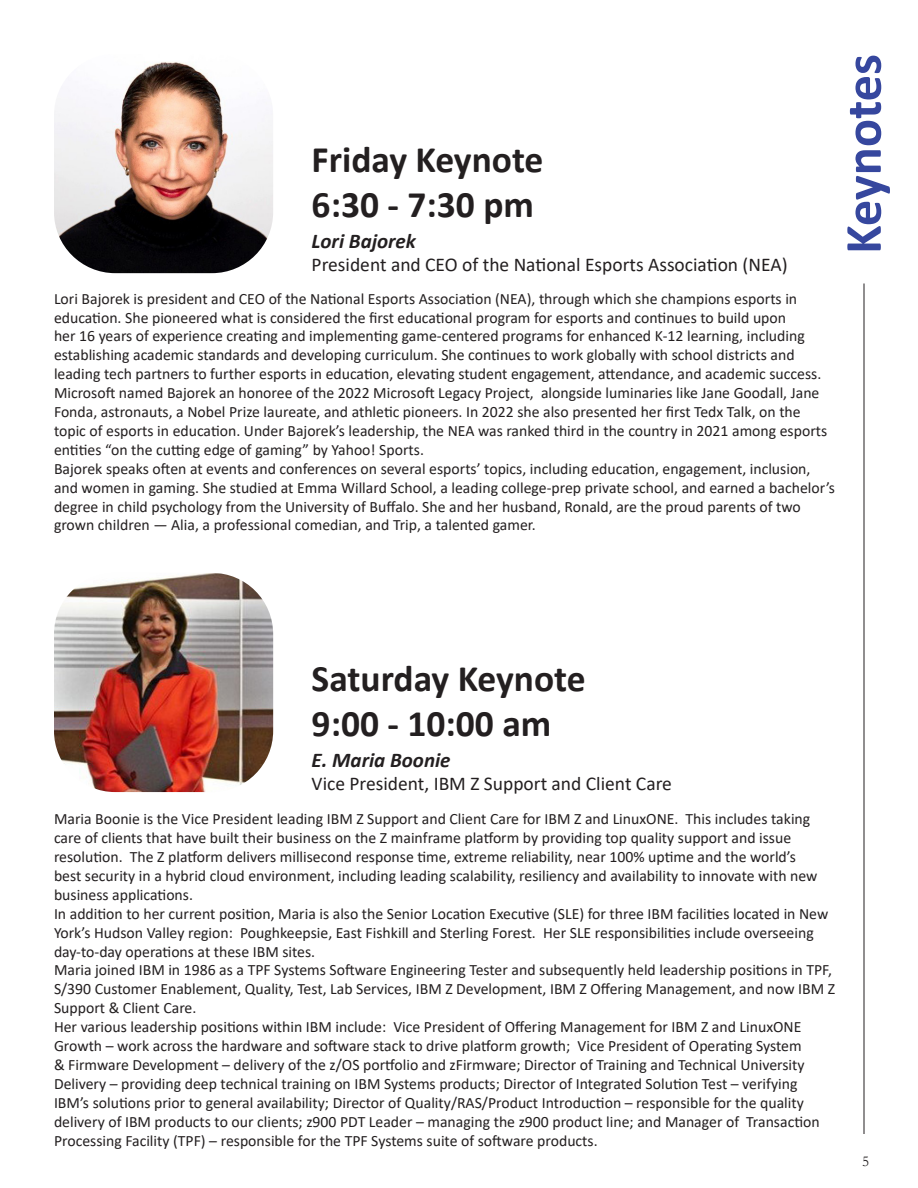
<style>
.page{position:relative;width:918px;height:1188px;background:#fff}
.page>*{position:absolute;margin:0;border:0;box-sizing:border-box;transform-origin:0 0}
.t1{font:700 52.5px "Calibri";color:#36479e}
.t2{font:700 37.5px "Calibri";color:#231f20}
.t3{font:italic 700 21px "Calibri";color:#231f20}
.t4{font:19.5px "Calibri";color:#231f20}
.t5{font:15.75px/18.9px "Calibri";color:#231f20}
.t6{font:15px "Garamond";color:#231f20}
</style>
<div class="page">
<hr style="left:864px;top:284px;width:1px;height:850px;background:#231f20">
<img style="left:54px;top:62px;width:219px;height:211px">
<img style="left:54px;top:573px;width:219px;height:219px">
<p class="t2" style="left:312px;top:133px;width:233px">Friday Keynote</p>
<p class="t2" style="left:312px;top:178px;width:224px">6:30 - 7:30 pm</p>
<p class="t3" style="left:312px;top:226px;width:106px">Lori Bajorek</p>
<p class="t4" style="left:312px;top:251px;width:477px">President and CEO of the National Esports Association (NEA)</p>
<p class="t5" style="left:54px;top:289px;width:769px">Lori Bajorek is president and CEO of the National Esports Association (NEA), through which she champions esports in education. She pioneered what is considered the first educational program for esports and continues to build upon<br>her 16 years of experience creating and implementing game-centered programs for enhanced K-12 learning, including establishing academic standards and developing curriculum. She continues to work globally with school districts and leading tech partners to further esports in education, elevating student engagement, attendance, and academic success.</p>
<p class="t5" style="left:54px;top:383px;width:775px">Microsoft named Bajorek an honoree of the 2022 Microsoft Legacy Project, alongside luminaries like Jane Goodall, Jane Fonda, astronauts, a Nobel Prize laureate, and athletic pioneers. In 2022 she also presented her first Tedx Talk, on the topic of esports in education. Under Bajorek’s leadership, the NEA was ranked third in the country in 2021 among esports entities “on the cutting edge of gaming” by Yahoo! Sports.</p>
<p class="t5" style="left:54px;top:459px;width:783px">Bajorek speaks often at events and conferences on several esports’ topics, including education, engagement, inclusion, and women in gaming. She studied at Emma Willard School, a leading college-prep private school, and earned a bachelor’s degree in child psychology from the University of Buffalo. She and her husband, Ronald, are the proud parents of two grown children — Alia, a professional comedian, and Trip, a talented gamer.</p>
<p class="t1" style="left:826px;top:254px;width:201px;rotate:-90deg">Keynotes</p>
<p class="t2" style="left:312px;top:652px;width:275px">Saturday Keynote</p>
<p class="t2" style="left:312px;top:697px;width:241px">9:00 - 10:00 am</p>
<p class="t3" style="left:312px;top:745px;width:140px">E. Maria Boonie</p>
<p class="t4" style="left:312px;top:770px;width:362px">Vice President, IBM Z Support and Client Care</p>
<p class="t5" style="left:54px;top:809px;width:765px">Maria Boonie is the Vice President leading IBM Z Support and Client Care for IBM Z and LinuxONE. This includes taking care of clients that have built their business on the Z mainframe platform by providing top quality support and issue resolution. The Z platform delivers millisecond response time, extreme reliability, near 100% uptime and the world’s best security in a hybrid cloud environment, including leading scalability, resiliency and availability to innovate with new business applications.</p>
<p class="t5" style="left:54px;top:904px;width:776px">In addition to her current position, Maria is also the Senior Location Executive (SLE) for three IBM facilities located in New<br>York’s Hudson Valley region: Poughkeepsie, East Fishkill and Sterling Forest. Her SLE responsibilities include overseeing day-to-day operations at these IBM sites.</p>
<p class="t5" style="left:54px;top:960px;width:783px">Maria joined IBM in 1986 as a TPF Systems Software Engineering Tester and subsequently held leadership positions in TPF,<br>S/390 Customer Enablement, Quality, Test, Lab Services, IBM Z Development, IBM Z Offering Management, and now IBM Z<br>Support &amp; Client Care.</p>
<p class="t5" style="left:54px;top:1017px;width:767px">Her various leadership positions within IBM include: Vice President of Offering Management for IBM Z and LinuxONE Growth – work across the hardware and software stack to drive platform growth; Vice President of Operating System<br>&amp; Firmware Development – delivery of the z/OS portfolio and zFirmware; Director of Training and Technical University Delivery – providing deep technical training on IBM Systems products; Director of Integrated Solution Test – verifying IBM’s solutions prior to general availability; Director of Quality/RAS/Product Introduction – responsible for the quality delivery of IBM products to our clients; z900 PDT Leader – managing the z900 product line; and Manager of Transaction Processing Facility (TPF) – responsible for the TPF Systems suite of software products.</p>
<p class="t6" style="left:862px;top:1152px;width:9px">5</p>
</div>
